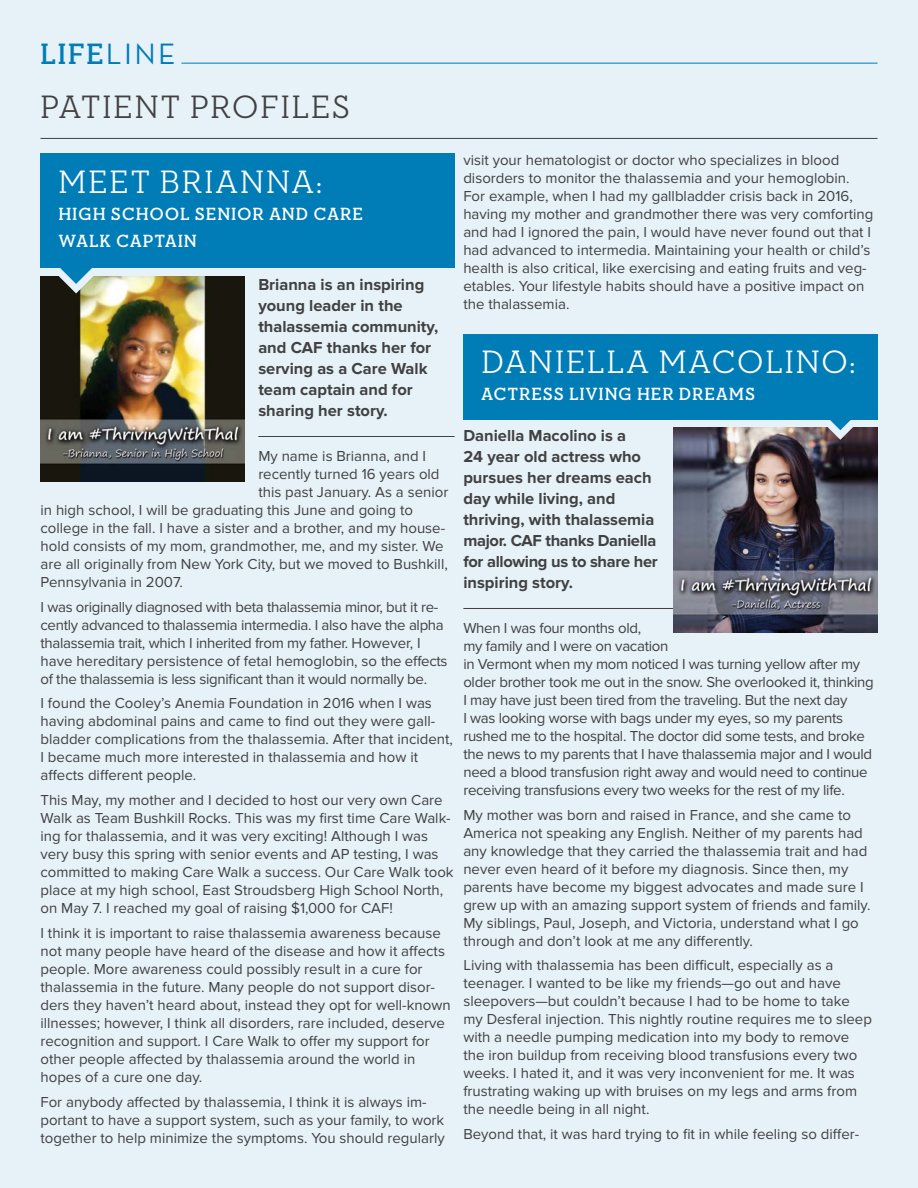
<style>
.page{position:relative;width:918px;height:1188px;background:#e6f2f8}
.page>*{position:absolute;margin:0;border:0;box-sizing:border-box;transform-origin:0 0}
.t1{font:500 33px "Neutraface Slab Display";letter-spacing:.08em;color:#fff}
.t2{font:500 33px "Neutraface Slab Display";letter-spacing:.08em;color:#414042}
.t3{font:700 30px "Neutraface Slab Display";color:#007cb7}
.t4{font:700 18px/27px "Neutraface Slab Display";letter-spacing:.08em;color:#fff}
.t5{font:700 16.5px/21px "Proxima Nova";color:#414042}
.t6{font:15px/18px "Proxima Nova";color:#414042}
.t7{font:15px/18px "Proxima Nova";letter-spacing:-.02em;color:#414042}
.s1{font-family:"Neutra Text";font-weight:400}
</style>
<div class="page">
<hr style="left:181px;top:63px;width:697px;height:1px;background:#007cb7">
<hr style="left:40px;top:138px;width:838px;height:1px;background:#414042">
<hr style="left:258px;top:436px;width:197px;height:1px;background:#414042">
<hr style="left:463px;top:608px;width:210px;height:1px;background:#414042">
<img style="left:40px;top:277px;width:205px;height:204px">
<img style="left:673px;top:428px;width:205px;height:204px">
<div style="left:40px;top:153px;width:415px;height:115px;background:#007cb7"></div>
<div style="left:463px;top:334px;width:415px;height:85px;background:#007cb7"></div>
<svg style="left:57px;top:268px;width:38px;height:25px"></svg>
<svg style="left:821px;top:419px;width:38px;height:21px"></svg>
<h2 class="t3" style="left:41px;top:37px;width:136px">LIFE<span class="s1">LINE</span></h2>
<h1 class="t2" style="left:41px;top:88px;width:310px">PATIENT PROFILES</h1>
<h1 class="t1" style="left:59px;top:163px;width:265px">MEET BRIANNA:</h1>
<p class="t4" style="left:59px;top:200px;width:306px">HIGH SCHOOL SENIOR AND CARE<br>WALK CAPTAIN</p>
<p class="t5" style="left:258px;top:274px;width:181px">Brianna is an inspiring young leader in the thalassemia community, and CAF thanks her for serving as a Care Walk team captain and for sharing her story.</p>
<p class="t6" style="left:258px;top:447px;width:169px">My name is Brianna, and I</p>
<p class="t6" style="left:258px;top:465px;width:183px">recently turned 16 years old</p>
<p class="t6" style="left:258px;top:483px;width:191px">this past January. As a senior</p>
<p class="t6" style="left:41px;top:501px;width:374px">in high school, I will be graduating this June and going to</p>
<p class="t6" style="left:41px;top:519px;width:406px">college in the fall. I have a sister and a brother, and my house-</p>
<p class="t6" style="left:41px;top:537px;width:405px">hold consists of my mom, grandmother, me, and my sister. We</p>
<p class="t6" style="left:41px;top:555px;width:409px">are all originally from New York City, but we moved to Bushkill,</p>
<p class="t6" style="left:41px;top:573px;width:144px">Pennsylvania in 2007.</p>
<p class="t7" style="left:41px;top:598px;width:409px">I was originally diagnosed with beta thalassemia minor, but it re&shy;cently advanced to thalassemia intermedia. I also have the alpha thalassemia trait, which I inherited from my father. However, I have hereditary persistence of fetal hemoglobin, so the effects of the thalassemia is less significant than it would normally be.</p>
<p class="t6" style="left:41px;top:695px;width:414px">I found the Cooley’s Anemia Foundation in 2016 when I was having abdominal pains and came to find out they were gall&shy;bladder complications from the thalassemia. After that incident, I became much more interested in thalassemia and how it affects different people.</p>
<p class="t6" style="left:41px;top:791px;width:415px">This May, my mother and I decided to host our very own Care Walk as Team Bushkill Rocks. This was my first time Care Walk&shy;ing for thalassemia, and it was very exciting! Although I was very busy this spring with senior events and AP testing, I was committed to making Care Walk a success. Our Care Walk took place at my high school, East Stroudsberg High School North, on May 7. I reached my goal of raising $1,000 for CAF!</p>
<p class="t6" style="left:41px;top:924px;width:412px">I think it is important to raise thalassemia awareness because not many people have heard of the disease and how it affects people. More awareness could possibly result in a cure for thalassemia in the future. Many people do not support disor&shy;ders they haven’t heard about, instead they opt for well-known illnesses; however, I think all disorders, rare included, deserve recognition and support. I Care Walk to offer my support for other people affected by thalassemia around the world in hopes of a cure one day.</p>
<p class="t6" style="left:41px;top:1093px;width:406px">For anybody affected by thalassemia, I think it is always im&shy;portant to have a support system, such as your family, to work together to help minimize the symptoms. You should regularly</p>
<p class="t6" style="left:463px;top:151px;width:412px">visit your hematologist or doctor who specializes in blood disorders to monitor the thalassemia and your hemoglobin.<br>For example, when I had my gallbladder crisis back in 2016, having my mother and grandmother there was very comforting and had I ignored the pain, I would have never found out that I had advanced to intermedia. Maintaining your health or child’s health is also critical, like exercising and eating fruits and veg&shy;etables. Your lifestyle habits should have a positive impact on the thalassemia.</p>
<h1 class="t1" style="left:482px;top:343px;width:375px">DANIELLA MACOLINO:</h1>
<p class="t4" style="left:482px;top:380px;width:275px">ACTRESS LIVING HER DREAMS</p>
<p class="t5" style="left:463px;top:425px;width:196px">Daniella Macolino is a<br>24 year old actress who pursues her dreams each day while living, and thriving, with thalassemia major. CAF thanks Daniella for allowing us to share her inspiring story.</p>
<p class="t7" style="left:463px;top:619px;width:412px">When I was four months old,<br>my family and I were on vacation<br>in Vermont when my mom noticed I was turning yellow after my older brother took me out in the snow. She overlooked it, thinking I may have just been tired from the traveling. But the next day<br>I was looking worse with bags under my eyes, so my parents rushed me to the hospital. The doctor did some tests, and broke the news to my parents that I have thalassemia major and I would need a blood transfusion right away and would need to continue receiving transfusions every two weeks for the rest of my life.</p>
<p class="t6" style="left:463px;top:806px;width:409px">My mother was born and raised in France, and she came to America not speaking any English. Neither of my parents had any knowledge that they carried the thalassemia trait and had never even heard of it before my diagnosis. Since then, my parents have become my biggest advocates and made sure I grew up with an amazing support system of friends and family.<br>My siblings, Paul, Joseph, and Victoria, understand what I go through and don’t look at me any differently.</p>
<p class="t6" style="left:463px;top:957px;width:410px">Living with thalassemia has been difficult, especially as a teenager. I wanted to be like my friends—go out and have sleepovers—but couldn’t because I had to be home to take my Desferal injection. This nightly routine requires me to sleep with a needle pumping medication into my body to remove the iron buildup from receiving blood transfusions every two weeks. I hated it, and it was very inconvenient for me. It was frustrating waking up with bruises on my legs and arms from the needle being in all night.</p>
<p class="t6" style="left:463px;top:1125px;width:397px">Beyond that, it was hard trying to fit in while feeling so differ-</p>
</div>
